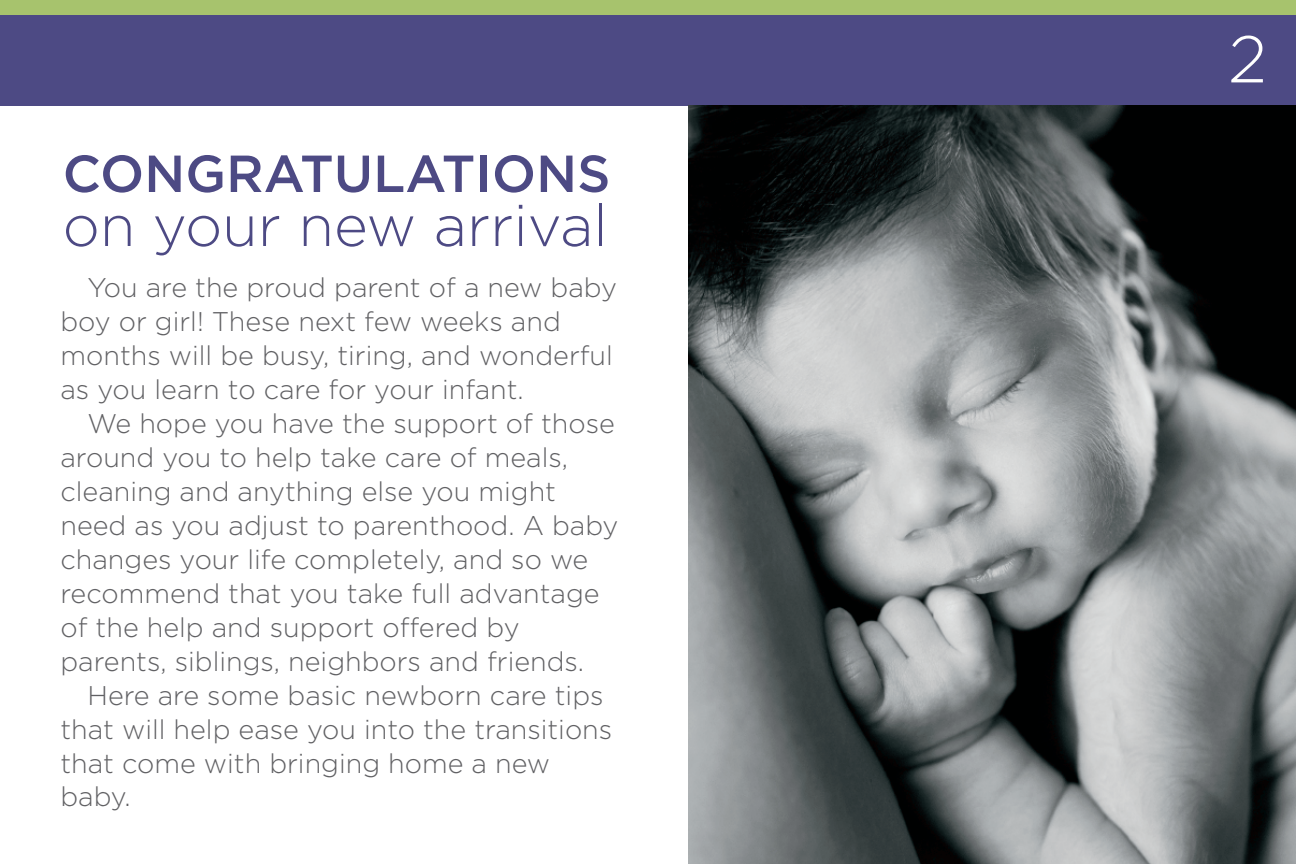
<style>
.page{position:relative;width:1296px;height:864px;background:#fff}
.page>*{position:absolute;margin:0;border:0;box-sizing:border-box;transform-origin:0 0}
.t1{font:300 66px "Gotham";color:#fff}
.t2{font:300 58px "Gotham";color:#4d4a84}
.t3{font:500 52px "Gotham";color:#4d4a84}
.t4{font:300 27px/34px "Gotham";color:#616164}
</style>
<div class="page">
<div style="left:0;top:0;width:1296px;height:105px;background:#4d4a84"></div>
<div style="left:0;top:0;width:1296px;height:14px;background:#a7c36d"></div>
<img style="left:688px;top:105px;width:608px;height:759px">
<h3 class="t3" style="left:63px;top:140px;width:549px">CONGRATULATIONS</h3>
<h2 class="t2" style="left:63px;top:189px;width:547px">on your new arrival</h2>
<p class="t4" style="left:60px;top:269px;width:558px;text-indent:27px">You are the proud parent of a new baby boy or girl! These next few weeks and months will be busy, tiring, and wonderful as you learn to care for your infant.</p>
<p class="t4" style="left:60px;top:405px;width:560px;text-indent:27px">We hope you have the support of those around you to help take care of meals, cleaning and anything else you might need as you adjust to parenthood. A baby changes your life completely, and so we recommend that you take full advantage of the help and support offered by parents, siblings, neighbors and friends.</p>
<p class="t4" style="left:60px;top:677px;width:553px;text-indent:27px">Here are some basic newborn care tips that will help ease you into the transitions that come with bringing home a new baby.</p>
<h1 class="t1" style="left:1228px;top:17px;width:40px">2</h1>
</div>
